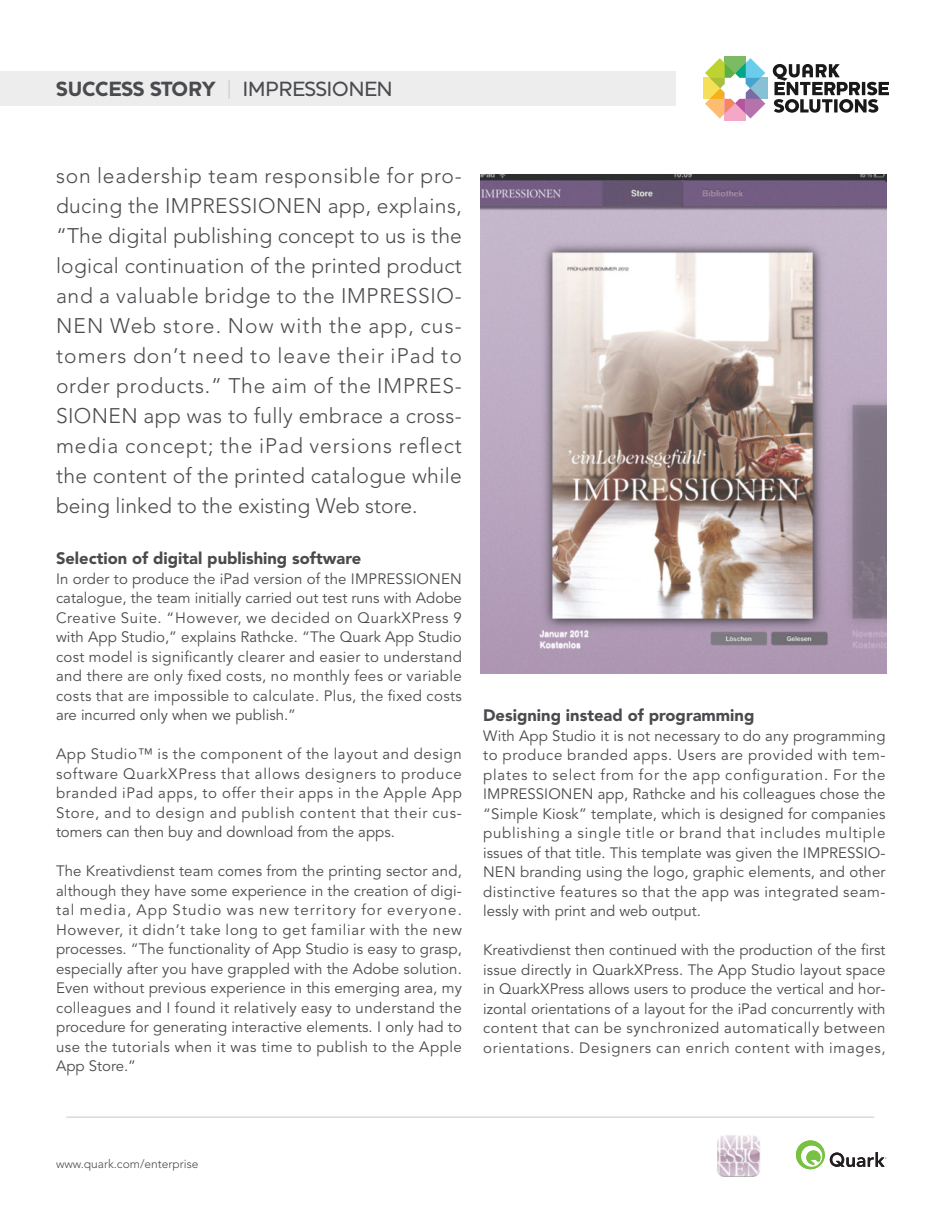
<style>
.page{position:relative;width:945px;height:1215px;background:#fff}
.page>*{position:absolute;margin:0;border:0;box-sizing:border-box;transform-origin:0 0}
.t1{font:300 21px/30px "Avenir";color:#4a4b4e;text-align:justify}
.t2{font:900 21px "Houschka";color:#4a4b4e}
.t3{font:900 16.5px "Avenir";color:#4a4b4e}
.t4{font:15px/19.5px "Avenir";letter-spacing:.035em;color:#4a4b4e;text-align:justify}
.t5{font:300 12px "Avenir";color:#4a4b4e}
.s1{font-weight:100}
.s2{font-weight:500}
</style>
<div class="page">
<div style="left:703px;top:78px;width:32px;height:21px;background:#f6e05a"></div>
<div style="left:735px;top:78px;width:32px;height:21px;background:#88c0d5"></div>
<div style="left:725px;top:56px;width:21px;height:32px;background:#7bbb63"></div>
<div style="left:725px;top:88px;width:21px;height:32px;background:#f5a7c8"></div>
<svg style="left:705px;top:58px;width:60px;height:61px"></svg>
<svg style="left:773px;top:64px;width:116px;height:49px"></svg>
<div style="left:0;top:71px;width:675px;height:34px;background:#ededed"></div>
<svg style="left:796px;top:1140px;width:91px;height:29px"></svg>
<img style="left:717px;top:1135px;width:43px;height:41px">
<hr style="left:66px;top:1116px;width:808px;height:2px;background:#dbdbdc">
<img style="left:480px;top:175px;width:406px;height:498px">
<h1 class="t2" style="left:56px;top:82px;width:338px">SUCCESS STORY <span class="s1">|</span> <span class="s2">IMPRESSIONEN</span></h1>
<p class="t1" style="left:56px;top:161px;width:407px">son leadership team responsible for pro&shy;ducing the IMPRESSIONEN app, explains, “The digital publishing concept to us is the logical continuation of the printed product and a valuable bridge to the IMPRESSIO-NEN Web store. Now with the app, cus&shy;tomers don’t need to leave their iPad to order products.” The aim of the IMPRES-SIONEN app was to fully embrace a cross&shy;media concept; the iPad versions reflect the content of the printed catalogue while being linked to the existing Web store.</p>
<p class="t3" style="left:56px;top:544px;width:307px">Selection of digital publishing software</p>
<p class="t4" style="left:56px;top:569px;width:407px">In order to produce the iPad version of the IMPRESSIONEN catalogue, the team initially carried out test runs with Adobe Creative Suite. “However, we decided on QuarkXPress 9 with App Studio,” explains Rathcke. “The Quark App Studio cost model is significantly clearer and easier to understand and there are only fixed costs, no monthly fees or variable costs that are impossible to calculate. Plus, the fixed costs are incurred only when we publish.”</p>
<p class="t4" style="left:56px;top:745px;width:407px">App Studio™ is the component of the layout and design software QuarkXPress that allows designers to produce branded iPad apps, to offer their apps in the Apple App Store, and to design and publish content that their cus&shy;tomers can then buy and download from the apps.</p>
<p class="t4" style="left:56px;top:862px;width:407px">The Kreativdienst team comes from the printing sector and, although they have some experience in the creation of digi&shy;tal media, App Studio was new territory for everyone.<br>However, it didn’t take long to get familiar with the new processes. “The functionality of App Studio is easy to grasp, especially after you have grappled with the Adobe solution.<br>Even without previous experience in this emerging area, my colleagues and I found it relatively easy to understand the procedure for generating interactive elements. I only had to use the tutorials when it was time to publish to the Apple App Store.”</p>
<p class="t3" style="left:483px;top:702px;width:273px">Designing instead of programming</p>
<p class="t4" style="left:483px;top:726px;width:404px">With App Studio it is not necessary to do any programming to produce branded apps. Users are provided with tem&shy;plates to select from for the app configuration. For the IMPRESSIONEN app, Rathcke and his colleagues chose the “Simple Kiosk” template, which is designed for companies publishing a single title or brand that includes multiple issues of that title. This template was given the IMPRESSIO-NEN branding using the logo, graphic elements, and other distinctive features so that the app was integrated seam&shy;lessly with print and web output.</p>
<p class="t4" style="left:483px;top:941px;width:404px">Kreativdienst then continued with the production of the first issue directly in QuarkXPress. The App Studio layout space in QuarkXPress allows users to produce the vertical and hor&shy;izontal orientations of a layout for the iPad concurrently with content that can be synchronized automatically between orientations. Designers can enrich content with images,</p>
<p class="t5" style="left:56px;top:1157px;width:144px">www.quark.com/enterprise</p>
</div>
